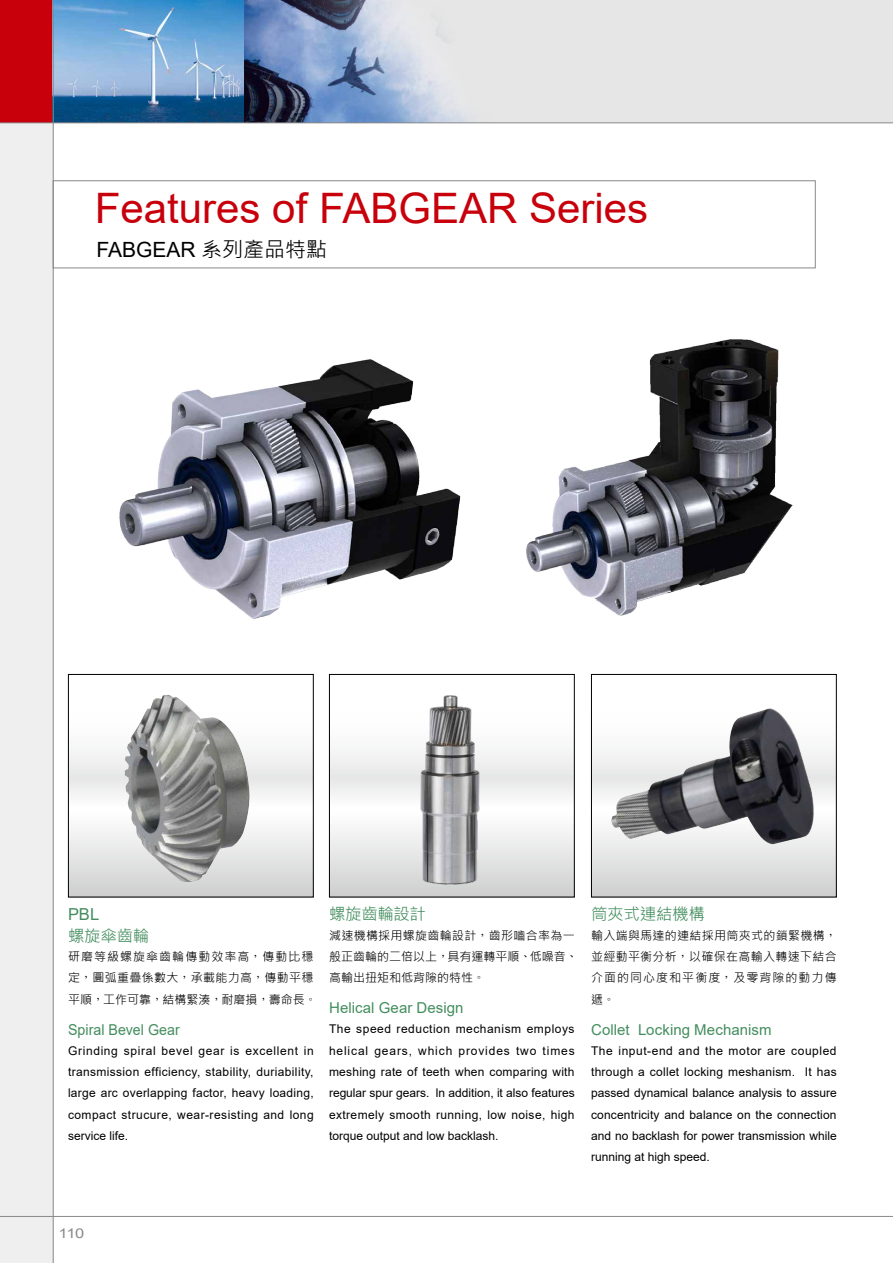
<style>
.page{position:relative;width:893px;height:1263px;background:#fff}
.page>*{position:absolute;margin:0;border:0;box-sizing:border-box;transform-origin:0 0}
.t1{font:42px "Arial";color:#c7000b}
.t2{font:21px "Arial";color:#000}
.t3{font:16.5px "Microsoft Jheng Hei";letter-spacing:-.02em;color:#438d5e}
.t4{font:16.5px "Arial";color:#438d5e}
.t5{font:15px "Arial";letter-spacing:.005em;color:#438d5e}
.t6{font:15px "Arial";letter-spacing:.005em;color:#438d5e;scale:.95 1}
.t7{font:13.5px "Arial";color:#898989;scale:1.22 1}
.t8{font:12px/21.3px "Arial";color:#000;text-align:justify}
.t9{font:12px/21.3px "Microsoft Jheng Hei";letter-spacing:.025em;color:#000;text-align:justify}
.t10{font:12px/21.3px "Microsoft Jheng Hei";color:#000}
.s1{font-family:"Microsoft Jheng Hei"}
.s2{font-family:"P Ming Li U"}
</style>
<div class="page">
<div style="left:0;top:0;width:54px;height:1263px;background:#efefef"></div>
<hr style="left:0;top:1216px;width:893px;height:1px;background:#898989">
<div style="left:244px;top:0;width:649px;height:123px;background:#e6e6e6"></div>
<div style="left:0;top:0;width:54px;height:123px;background:#c7000b"></div>
<img style="left:54px;top:0;width:190px;height:122px">
<img style="left:244px;top:0;width:223px;height:122px">
<hr style="left:0;top:122px;width:893px;height:1px;background:#898989">
<hr style="left:53px;top:0;width:1px;height:1263px;background:#898989">
<svg style="left:70px;top:751px;width:242px;height:144px"></svg>
<div style="left:68px;top:674px;width:246px;height:223px;border:1px solid #000"></div>
<svg style="left:331px;top:751px;width:242px;height:144px"></svg>
<div style="left:329px;top:674px;width:246px;height:223px;border:1px solid #000"></div>
<svg style="left:593px;top:751px;width:242px;height:144px"></svg>
<div style="left:591px;top:674px;width:246px;height:223px;border:1px solid #000"></div>
<img style="left:362px;top:695px;width:143px;height:199px">
<img style="left:611px;top:708px;width:203px;height:136px">
<div style="left:53px;top:180px;width:762px;height:88px;border:1px solid #898989"></div>
<img style="left:119px;top:359px;width:342px;height:260px">
<img style="left:526px;top:339px;width:267px;height:277px">
<img style="left:125px;top:694px;width:127px;height:188px">
<h1 class="t1" style="left:95px;top:179px;width:555px">Features of FABGEAR Series</h1>
<h2 class="t2" style="left:97px;top:235px;width:232px">FABGEAR <span class="s1">系列產品特點</span></h2>
<h3 class="t4" style="left:68px;top:903px;width:33px">PBL</h3>
<h3 class="t3" style="left:68px;top:925px;width:83px">螺旋傘齒輪</h3>
<p class="t9" style="left:68px;top:946px;width:250px;text-align:left">研磨等級螺旋傘齒輪傳動效率高<span class="s2">，</span>傳動比穩定<span class="s2">，</span>圓弧重疊係數大<span class="s2">，</span>承載能力高<span class="s2">，</span>傳動平穩平順<span class="s2">，</span>工作可靠<span class="s2">，</span>結構緊湊<span class="s2">，</span>耐磨損<span class="s2">，</span>壽命長<span class="s2">。</span></p>
<p class="t6" style="left:68px;top:1019px;width:119px">Spiral Bevel Gear</p>
<p class="t8" style="left:68px;top:1040px;width:247px">Grinding spiral bevel gear is excellent in transmission efficiency, stability, duriability, large arc overlapping factor, heavy loading, compact strucure, wear-resisting and long service life.</p>
<h3 class="t3" style="left:329px;top:904px;width:98px">螺旋齒輪設計</h3>
<p class="t10" style="left:329px;top:925px;width:250px">減速機構採用螺旋齒輪設計<span class="s2">，</span>齒形嚙合率為一般正齒輪的二倍以上<span class="s2">，</span>具有運轉平順<span class="s2">、</span>低噪音<span class="s2">、</span>高輸出扭矩和低背隙的特性<span class="s2">。</span></p>
<p class="t5" style="left:329px;top:998px;width:136px">Helical Gear Design</p>
<p class="t8" style="left:329px;top:1018px;width:247px">The speed reduction mechanism employs helical gears, which provides two times meshing rate of teeth when comparing with regular spur gears. ln addition, it also features extremely smooth running, low noise, high torque output and low backlash.</p>
<h3 class="t3" style="left:591px;top:904px;width:115px">筒夾式連結機構</h3>
<p class="t9" style="left:591px;top:925px;width:247px">輸入端與馬達的連結採用筒夾式的鎖緊機構<span class="s2">，</span>並經動平衡分析<span class="s2">，</span>以確保在高輸入轉速下結合介面的同心度和平衡度<span class="s2">，</span>及零背隙的動力傳遞<span class="s2">。</span></p>
<p class="t5" style="left:591px;top:1019px;width:182px">Collet Locking Mechanism</p>
<p class="t8" style="left:591px;top:1040px;width:247px">The input-end and the motor are coupled through a collet locking meshanism. It has passed dynamical balance analysis to assure concentricity and balance on the connection and no backlash for power transmission while running at high speed.</p>
<p class="t7" style="left:59px;top:1224px;width:23px">110</p>
</div>
